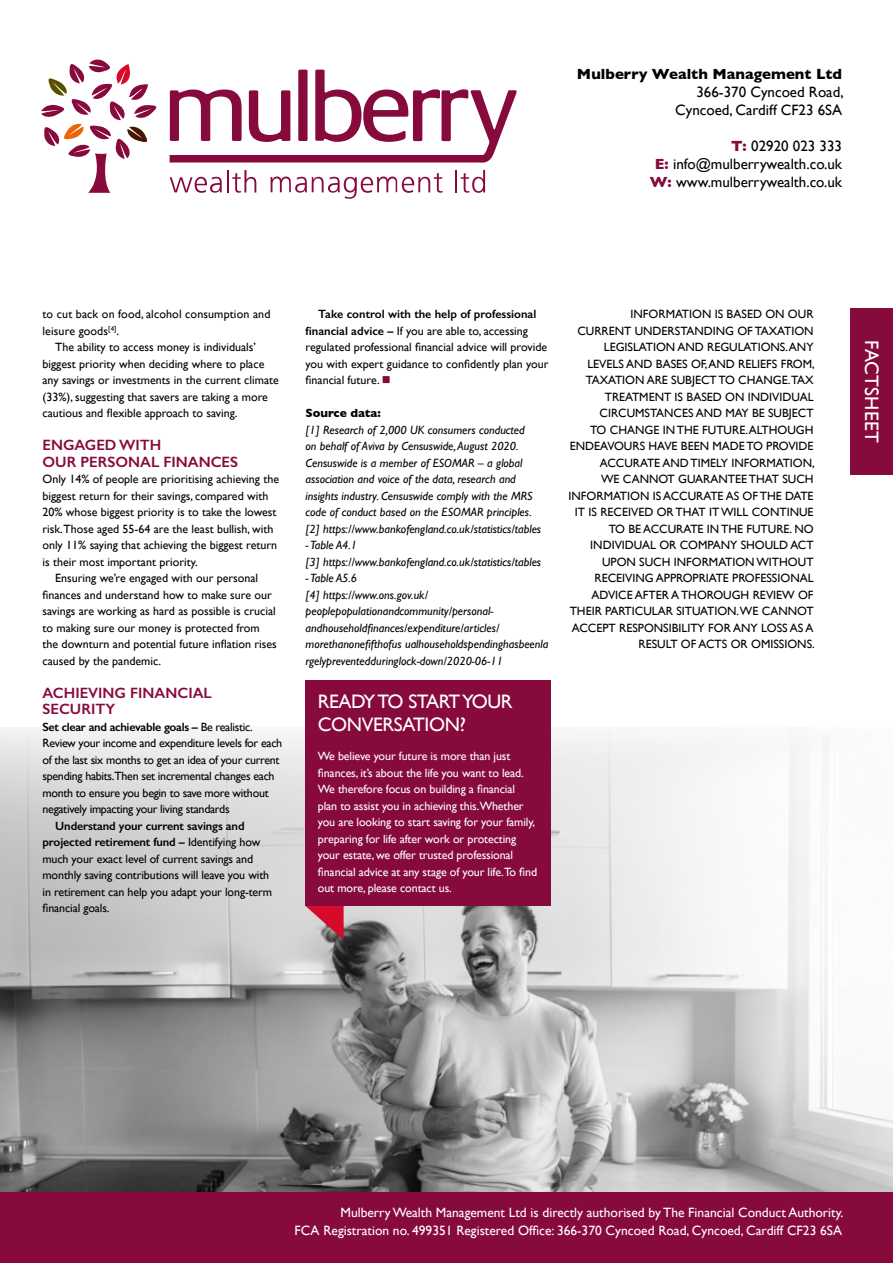
<style>
.page{position:relative;width:893px;height:1263px;background:#fff}
.page>*{position:absolute;margin:0;border:0;box-sizing:border-box;transform-origin:0 0}
.t1{font:19.5px/22.5px "Gill Sans";letter-spacing:-.02em;color:#fff}
.t2{font:19.5px "Gill Sans";letter-spacing:.01em;color:#fff}
.t3{font:15px/18px "Gill Sans";color:#000;text-align:right}
.t4{font:600 15px/16.5px "Gill Sans";color:#870a3d}
.t5{font:700 15px "Gill Sans";color:#000}
.t6{font:13.5px/18px "Gill Sans";color:#fff;text-align:right}
.t7{font:12px/16.5px "Gill Sans";color:#000}
.t8{font:italic 12px/16.5px "Gill Sans";color:#000}
.t9{font:12px/16.5px "Gill Sans";letter-spacing:-.01em;color:#fff}
.t10{font:12px/16.5px "Gill Sans";letter-spacing:-.025em;color:#000}
.t11{font:700 12px "Gill Sans";color:#000}
.s1{font-weight:700;color:#870a3d}
.s2{font-weight:600}
.s3{color:#870a3d}
</style>
<div class="page">
<img style="left:0;top:727px;width:893px;height:536px">
<svg style="left:306px;top:906px;width:38px;height:34px"></svg>
<div style="left:306px;top:680px;width:245px;height:226px;background:#870a3d"></div>
<div style="left:850px;top:308px;width:43px;height:166px;background:#870a3d"></div>
<div style="left:0;top:1192px;width:892px;height:71px;background:#870a3d"></div>
<svg style="left:170px;top:70px;width:347px;height:93px"></svg>
<svg style="left:170px;top:177px;width:52px;height:16px"></svg>
<hr style="left:227px;top:170px;width:2px;height:22px;background:#870a3d">
<svg style="left:232px;top:170px;width:24px;height:23px"></svg>
<svg style="left:270px;top:173px;width:173px;height:26px"></svg>
<hr style="left:455px;top:170px;width:2px;height:22px;background:#870a3d">
<svg style="left:461px;top:170px;width:24px;height:23px"></svg>
<svg style="left:41px;top:59px;width:116px;height:134px"></svg>
<p class="t5" style="left:577px;top:65px;width:267px">Mulberry Wealth Management Ltd</p>
<p class="t3" style="left:675px;top:83px;width:170px">366-370 Cyncoed Road,<br>Cyncoed, Cardiff CF23 6SA</p>
<p class="t3" style="left:650px;top:137px;width:194px"><span class="s1">T:</span> 02920 023 333<br><span class="s1">E:</span> info@mulberrywealth.co.uk<br><span class="s1">W:</span> www.mulberrywealth.co.uk</p>
<p class="t7" style="left:43px;top:306px;width:229px">to cut back on food, alcohol consumption and leisure goods<sup>[4]</sup>.</p>
<p class="t7" style="left:43px;top:339px;width:238px;text-indent:13px">The ability to access money is individuals’ biggest priority when deciding where to place any savings or investments in the current climate (33%), suggesting that savers are taking a more cautious and flexible approach to saving.</p>
<p class="t4" style="left:43px;top:437px;width:197px">ENGAGED WITH<br>OUR PERSONAL FINANCES</p>
<p class="t7" style="left:43px;top:471px;width:238px">Only 14% of people are prioritising achieving the</p>
<p class="t7" style="left:43px;top:487px;width:227px">biggest return for their savings, compared with</p>
<p class="t7" style="left:43px;top:504px;width:236px">20% whose biggest priority is to take the lowest</p>
<p class="t7" style="left:43px;top:520px;width:233px">risk.Those aged 55-64 are the least bullish, with</p>
<p class="t7" style="left:43px;top:537px;width:236px">only 11% saying that achieving the biggest return</p>
<p class="t7" style="left:43px;top:553px;width:157px">is their most important priority.</p>
<p class="t7" style="left:55px;top:570px;width:204px">Ensuring we’re engaged with our personal</p>
<p class="t7" style="left:43px;top:586px;width:231px">finances and understand how to make sure our</p>
<p class="t7" style="left:43px;top:603px;width:235px">savings are working as hard as possible is crucial</p>
<p class="t7" style="left:43px;top:619px;width:219px">to making sure our money is protected from</p>
<p class="t7" style="left:43px;top:636px;width:236px">the downturn and potential future inflation rises</p>
<p class="t7" style="left:43px;top:652px;width:120px">caused by the pandemic.</p>
<p class="t4" style="left:43px;top:684px;width:171px">ACHIEVING FINANCIAL<br>SECURITY</p>
<p class="t10" style="left:43px;top:718px;width:241px"><span class="s2">Set clear and achievable goals –</span> Be realistic.<br>Review your income and expenditure levels for each of the last six months to get an idea of your current spending habits.Then set incremental changes each month to ensure you begin to save more without negatively impacting your living standards</p>
<p class="t7" style="left:43px;top:817px;width:231px;text-indent:13px"><span class="s2">Understand your current savings and projected retirement fund –</span> Identifying how much your exact level of current savings and monthly saving contributions will leave you with in retirement can help you adapt your long-term financial goals.</p>
<p class="t7" style="left:306px;top:306px;width:244px;text-indent:13px"><span class="s2">Take control with the help of professional financial advice –</span> If you are able to, accessing regulated professional financial advice will provide you with expert guidance to confidently plan your financial future. <span class="s3">■</span></p>
<p class="t11" style="left:306px;top:406px;width:77px">Source data:</p>
<p class="t8" style="left:306px;top:421px;width:237px">[1] Research of 2,000 UK consumers conducted<br>on behalf of Aviva by Censuswide, August 2020.<br>Censuswide is a member of ESOMAR – a global association and voice of the data, research and insights industry. Censuswide comply with the MRS code of conduct based on the ESOMAR principles. [2] https://www.bankofengland.co.uk/statistics/tables</p>
<p class="t8" style="left:306px;top:537px;width:237px">- Table A4.1<br>[3] https://www.bankofengland.co.uk/statistics/tables</p>
<p class="t8" style="left:306px;top:570px;width:244px">- Table A5.6<br>[4] https://www.ons.gov.uk/ peoplepopulationandcommunity/personal&shy;andhouseholdfinances/expenditure/articles/ morethanonefifthofus ualhouseholdspendinghasbeenla rgelypreventedduringlock-down/2020-06-11</p>
<h1 class="t1" style="left:318px;top:690px;width:196px">READY TO START YOUR<br>CONVERSATION?</h1>
<p class="t9" style="left:318px;top:748px;width:221px">We believe your future is more than just finances, it’s about the life you want to lead.<br>We therefore focus on building a financial plan to assist you in achieving this.Whether you are looking to start saving for your family, preparing for life after work or protecting your estate, we offer trusted professional financial advice at any stage of your life.To find out more, please contact us.</p>
<p class="t7" style="left:569px;top:306px;width:248px;text-align:right">INFORMATION IS BASED ON OUR<br>CURRENT UNDERSTANDING OF TAXATION LEGISLATION AND REGULATIONS. ANY LEVELS AND BASES OF, AND RELIEFS FROM, TAXATION ARE SUBJECT TO CHANGE.TAX TREATMENT IS BASED ON INDIVIDUAL CIRCUMSTANCES AND MAY BE SUBJECT<br>TO CHANGE IN THE FUTURE. ALTHOUGH ENDEAVOURS HAVE BEEN MADE TO PROVIDE ACCURATE AND TIMELY INFORMATION,<br>WE CANNOT GUARANTEE THAT SUCH INFORMATION IS ACCURATE AS OF THE DATE IT IS RECEIVED OR THAT IT WILL CONTINUE TO BE ACCURATE IN THE FUTURE. NO INDIVIDUAL OR COMPANY SHOULD ACT UPON SUCH INFORMATION WITHOUT RECEIVING APPROPRIATE PROFESSIONAL ADVICE AFTER A THOROUGH REVIEW OF THEIR PARTICULAR SITUATION.WE CANNOT ACCEPT RESPONSIBILITY FOR ANY LOSS AS A RESULT OF ACTS OR OMISSIONS.</p>
<h1 class="t2" style="left:883px;top:340px;width:104px;rotate:90deg">FACTSHEET</h1>
<p class="t6" style="left:294px;top:1203px;width:551px">Mulberry Wealth Management Ltd is directly authorised by The Financial Conduct Authority.<br>FCA Registration no. 499351 Registered Office: 366-370 Cyncoed Road, Cyncoed, Cardiff CF23 6SA</p>
</div>
